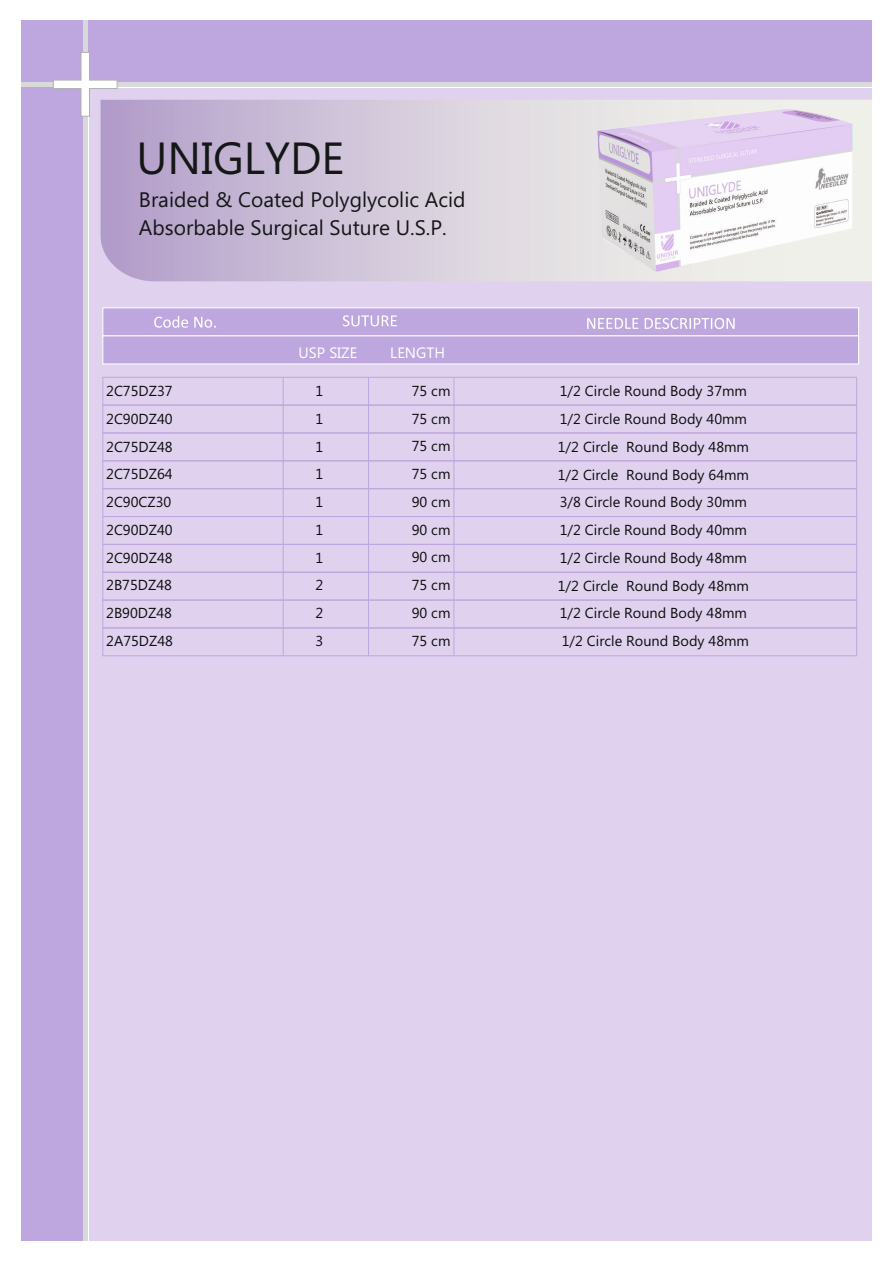
<style>
.page{position:relative;width:893px;height:1263px;background:#fff}
.page>*{position:absolute;margin:0;border:0;box-sizing:border-box;transform-origin:0 0}
.t1{font:45px "Ebrima";color:#151616}
.t2{font:21px/27.9px "Ebrima";color:#151616}
.t3{font:15px "Ebrima";color:#fff}
.t4{font:14.55px/27.8px "Ebrima";color:#0d0d0d;text-align:justify}
</style>
<div class="page">
<div style="left:89px;top:89px;width:783px;height:1152px;background:#e0d2ef"></div>
<svg style="left:101px;top:100px;width:771px;height:181px"></svg>
<div style="left:21px;top:20px;width:62px;height:1221px;background:#bea7de"></div>
<div style="left:21px;top:20px;width:851px;height:62px;background:#bea7de"></div>
<hr style="left:21px;top:82px;width:851px;height:4px;background:#d9d9da">
<hr style="left:83px;top:20px;width:4px;height:1221px;background:#d9d9da">
<svg style="left:53px;top:52px;width:64px;height:65px"></svg>
<svg style="left:103px;top:307px;width:756px;height:57px;background:#c2ade0"></svg>
<img style="left:597px;top:101px;width:255px;height:208px">
<div style="left:102px;top:377px;width:755px;height:29px;border:1px solid #bea7de"></div>
<hr style="left:283px;top:377px;width:1px;height:279px;background:#bea7de">
<hr style="left:368px;top:377px;width:1px;height:279px;background:#bea7de">
<hr style="left:453px;top:377px;width:1px;height:279px;background:#bea7de">
<div style="left:102px;top:405px;width:755px;height:28px;border:1px solid #bea7de"></div>
<div style="left:102px;top:432px;width:755px;height:29px;border:1px solid #bea7de"></div>
<div style="left:102px;top:460px;width:755px;height:29px;border:1px solid #bea7de"></div>
<div style="left:102px;top:488px;width:755px;height:29px;border:1px solid #bea7de"></div>
<div style="left:102px;top:516px;width:755px;height:29px;border:1px solid #bea7de"></div>
<div style="left:102px;top:544px;width:755px;height:29px;border:1px solid #bea7de"></div>
<div style="left:102px;top:572px;width:755px;height:28px;border:1px solid #bea7de"></div>
<div style="left:102px;top:600px;width:755px;height:28px;border:1px solid #bea7de"></div>
<div style="left:102px;top:627px;width:755px;height:29px;border:1px solid #bea7de"></div>
<h1 class="t1" style="left:137px;top:141px;width:209px">UNIGLYDE</h1>
<h2 class="t2" style="left:139px;top:187px;width:328px">Braided &amp; Coated Polyglycolic Acid<br>Absorbable Surgical Suture U.S.P.</h2>
<p class="t3" style="left:299px;top:347px;width:60px">USP SIZE</p>
<p class="t3" style="left:390px;top:347px;width:56px">LENGTH</p>
<p class="t4" style="left:106px;top:378px;width:68px">2C75DZ37<br>2C90DZ40<br>2C75DZ48<br>2C75DZ64<br>2C90CZ30<br>2C90DZ40<br>2C90DZ48<br>2B75DZ48<br>2B90DZ48<br>2A75DZ48</p>
<p class="t4" style="left:316px;top:378px;width:9px">1<br>1<br>1<br>1<br>1<br>1<br>1<br>2<br>2<br>3</p>
<p class="t4" style="left:412px;top:378px;width:40px">75 cm 75 cm 75 cm 75 cm 90 cm 90 cm 90 cm 75 cm 90 cm 75 cm</p>
<p class="t4" style="left:558px;top:379px;width:193px;text-align:left">1/2 Circle Round Body 37mm<br>1/2 Circle Round Body 40mm<br>1/2 Circle Round Body 48mm<br>1/2 Circle Round Body 64mm<br>3/8 Circle Round Body 30mm<br>1/2 Circle Round Body 40mm<br>1/2 Circle Round Body 48mm<br>1/2 Circle Round Body 48mm<br>1/2 Circle Round Body 48mm<br>1/2 Circle Round Body 48mm</p>
</div>
